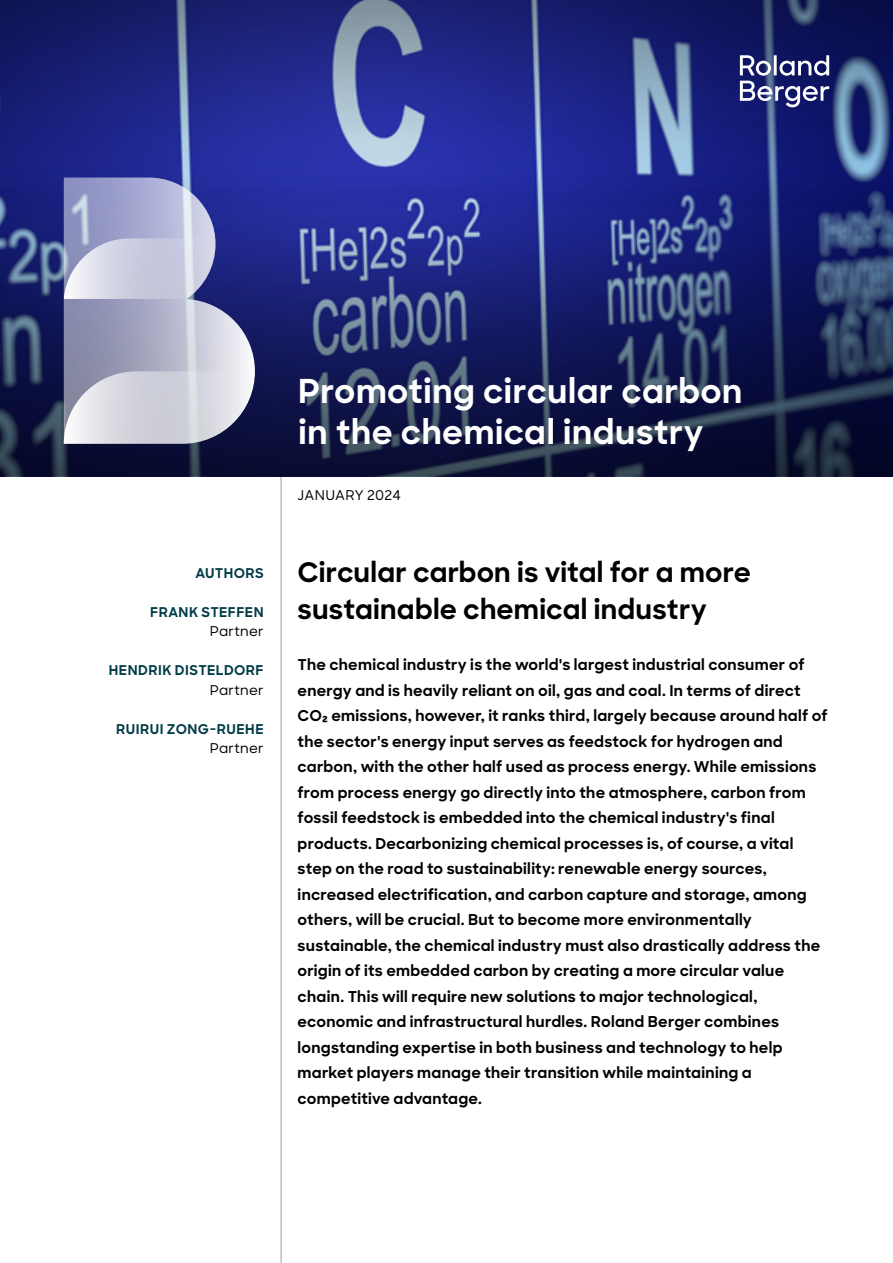
<style>
.page{position:relative;width:893px;height:1263px;background:#fff}
.page>*{position:absolute;margin:0;border:0;box-sizing:border-box;transform-origin:0 0}
.t1{font:700 33px/40.5px "RB Design";letter-spacing:.015em;color:#fff}
.t2{font:700 27px/37.5px "RB Design";letter-spacing:.005em;color:#000}
.t3{font:700 15px/25.5px "RB Design";letter-spacing:.015em;color:#000}
.t4{font:700 13.5px "RB Design";letter-spacing:.035em;color:#003b46}
.t5{font:500 13.5px "RB Design";letter-spacing:.02em;color:#000}
</style>
<div class="page">
<hr style="left:281px;top:0;width:1px;height:1262px;background:#a0a0a0">
<svg style="left:0;top:207px;width:893px;height:270px;background:#1f2860"></svg>
<svg style="left:0;top:0;width:893px;height:207px;background:#283288"></svg>
<svg style="left:740px;top:55px;width:89px;height:52px"></svg>
<svg style="left:64px;top:178px;width:191px;height:193px;background:#8a8ebb"></svg>
<svg style="left:64px;top:371px;width:191px;height:73px;background:#c1c2ce"></svg>
<svg style="left:64px;top:238px;width:152px;height:61px;background:#c2c4da"></svg>
<p class="t4" style="left:196px;top:564px;width:70px">AUTHORS</p>
<p class="t4" style="left:150px;top:603px;width:115px">FRANK STEFFEN</p>
<p class="t5" style="left:210px;top:623px;width:55px">Partner</p>
<p class="t4" style="left:109px;top:661px;width:156px">HENDRIK DISTELDORF</p>
<p class="t5" style="left:210px;top:681px;width:55px">Partner</p>
<p class="t4" style="left:116px;top:720px;width:149px">RUIRUI ZONG-RUEHE</p>
<p class="t5" style="left:210px;top:740px;width:55px">Partner</p>
<h1 class="t1" style="left:298px;top:371px;width:446px">Promoting circular carbon in the chemical industry</h1>
<p class="t5" style="left:298px;top:486px;width:105px">JANUARY 2024</p>
<h2 class="t2" style="left:298px;top:553px;width:455px">Circular carbon is vital for a more sustainable chemical industry</h2>
<p class="t3" style="left:298px;top:652px;width:531px">The chemical industry is the world's largest industrial consumer of energy and is heavily reliant on oil, gas and coal. In terms of direct CO2 emissions, however, it ranks third, largely because around half of the sector's energy input serves as feedstock for hydrogen and carbon, with the other half used as process energy. While emissions from process energy go directly into the atmosphere, carbon from fossil feedstock is embedded into the chemical industry's final products. Decarbonizing chemical processes is, of course, a vital step on the road to sustainability: renewable energy sources, increased electrification, and carbon capture and storage, among others, will be crucial. But to become more environmentally sustainable, the chemical industry must also drastically address the origin of its embedded carbon by creating a more circular value chain. This will require new solutions to major technological, economic and infrastructural hurdles. Roland Berger combines longstanding expertise in both business and technology to help market players manage their transition while maintaining a competitive advantage.</p>
</div>
